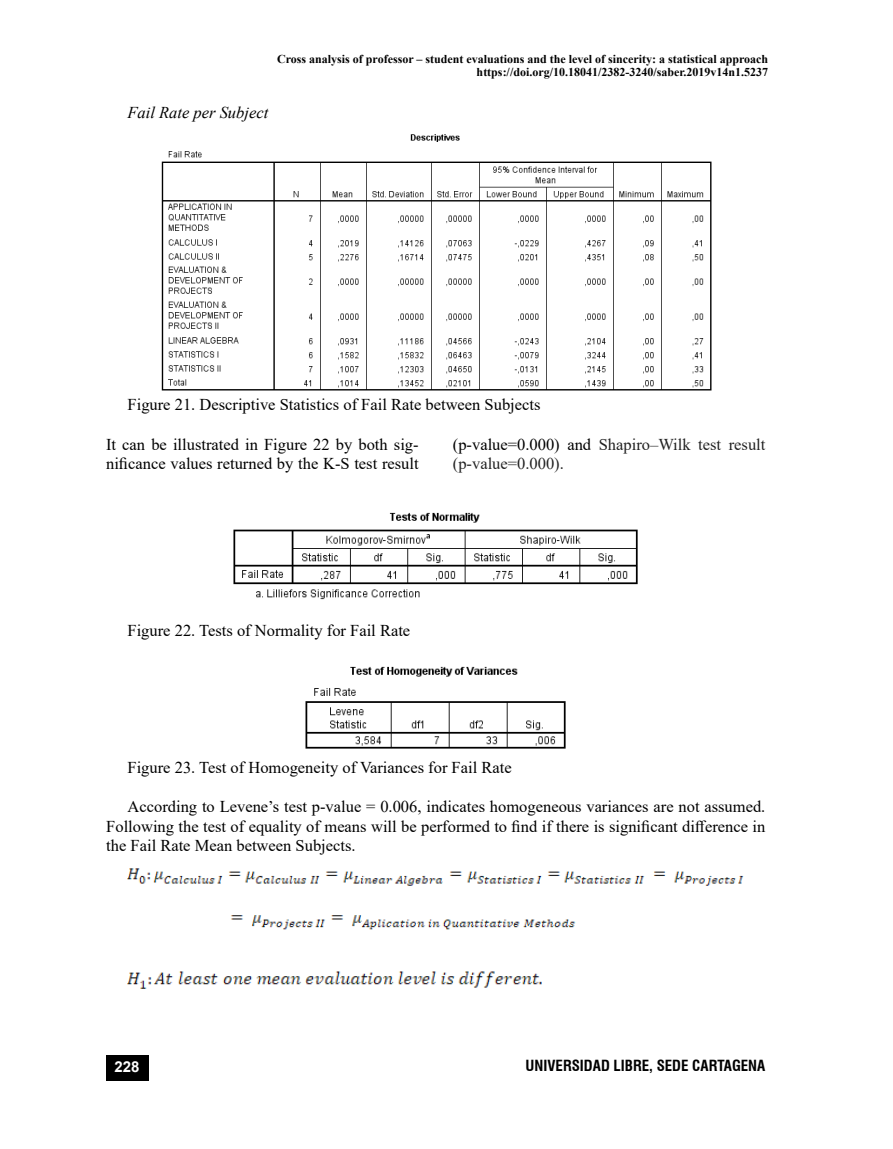
<style>
.page{position:relative;width:893px;height:1149px;background:#fff}
.page>*{position:absolute;margin:0;border:0;box-sizing:border-box;transform-origin:0 0}
.t1{font:16.5px/19.5px "Times New Roman";color:#000}
.t2{font:16.5px/19.5px "Times New Roman";color:#222}
.t3{font:italic 16.5px "Times New Roman";color:#000}
.t4{font:700 condensed 15px "Swiss 721 BT";color:#000}
.t5{font:700 15px "Arial";color:#fff}
.t6{font:700 12px/13.5px "Times New Roman";color:#000;text-align:right}
.s1{color:#000}
</style>
<div class="page">
<div style="left:106px;top:1054px;width:43px;height:26px;background:#000"></div>
<img style="left:233px;top:512px;width:405px;height:88px">
<img style="left:305px;top:666px;width:261px;height:83px">
<img style="left:128px;top:868px;width:616px;height:62px">
<img style="left:128px;top:971px;width:413px;height:18px">
<img style="left:161px;top:134px;width:551px;height:257px">
<p class="t6" style="left:277px;top:52px;width:493px">Cross analysis of professor – student evaluations and the level of sincerity: a statistical approach https://doi.org/10.18041/2382-3240/saber.2019v14n1.5237</p>
<p class="t3" style="left:128px;top:101px;width:142px">Fail Rate per Subject</p>
<p class="t1" style="left:128px;top:394px;width:414px">Figure 21. Descriptive Statistics of Fail Rate between Subjects</p>
<p class="t1" style="left:106px;top:434px;width:314px">It can be illustrated in Figure 22 by both sig&shy;nificance values returned by the K-S test result</p>
<p class="t2" style="left:453px;top:434px;width:314px"><span class="s1">(p-value=0.000) and</span> Shapiro–Wilk test result (p-value=0.000).</p>
<p class="t1" style="left:128px;top:620px;width:284px">Figure 22. Tests of Normality for Fail Rate</p>
<p class="t1" style="left:128px;top:757px;width:386px">Figure 23. Test of Homogeneity of Variances for Fail Rate</p>
<p class="t1" style="left:106px;top:796px;width:661px;text-align:justify;text-indent:21px">According to Levene’s test p-value = 0.006, indicates homogeneous variances are not assumed.<br>Following the test of equality of means will be performed to find if there is significant difference in the Fail Rate Mean between Subjects.</p>
<p class="t5" style="left:115px;top:1056px;width:27px">228</p>
<p class="t4" style="left:525px;top:1056px;width:241px">UNIVERSIDAD LIBRE, SEDE CARTAGENA</p>
</div>
